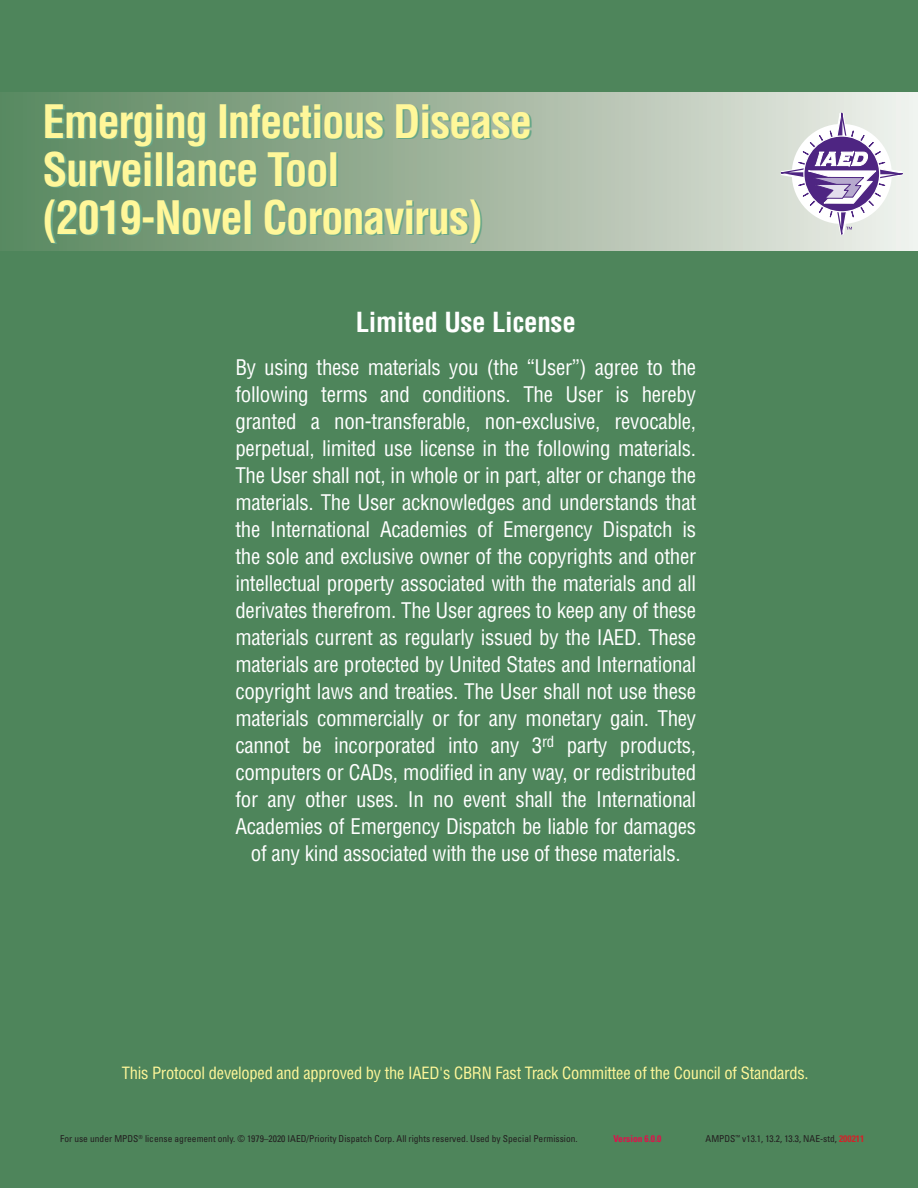
<style>
.page{position:relative;width:918px;height:1188px;background:#4e855b}
.page>*{position:absolute;margin:0;border:0;box-sizing:border-box;transform-origin:0 0}
.t1{font:700 condensed 45px/48px "Helvetica";letter-spacing:-.03em;color:#fff79a}
.t2{font:700 condensed 27px "Helvetica";letter-spacing:-.01em;color:#fff}
.t3{font:condensed 21px/27px "Helvetica";letter-spacing:-.015em;color:#fff;text-align:right}
.t4{font:condensed 16.5px "Helvetica";letter-spacing:-.015em;color:#fff79a}
.t5{font:condensed 15px "Helvetica";color:#fff}
.t6{font:condensed 9.45px "Univers";color:#231f20}
.t7{font:700 condensed 9.45px "Univers";color:#e0104b}
.t8{font:condensed 5.55px "Univers";color:#231f20}
.s1{font-weight:700;color:#d1232a}
</style>
<div class="page">
<div style="left:0;top:93px;width:918px;height:157px;background:linear-gradient(to right,#57845b,#eeece8)"></div>
<svg style="left:780px;top:99px;width:124px;height:137px"></svg>
<h1 class="t1" style="left:43px;top:97px;width:491px">Emerging Infectious Disease<br>Surveillance Tool (2019-Novel Coronavirus(</h1>
<p class="t2" style="left:356px;top:305px;width:222px">Limited Use License</p>
<p class="t3" style="left:235px;top:354px;width:462px">By using these materials you (the “User”) agree to the hereby</p>
<p class="t3" style="left:235px;top:381px;width:75px">following</p>
<p class="t3" style="left:380px;top:381px;width:31px">and</p>
<p class="t3" style="left:422px;top:381px;width:90px">conditions.</p>
<p class="t3" style="left:523px;top:381px;width:31px">The</p>
<p class="t3" style="left:566px;top:381px;width:39px">User</p>
<p class="t3" style="left:616px;top:381px;width:15px">is</p>
<p class="t3" style="left:321px;top:381px;width:48px">terms</p>
<p class="t3" style="left:334px;top:408px;width:138px">non-transferable,</p>
<p class="t3" style="left:235px;top:408px;width:63px">granted</p>
<p class="t3" style="left:235px;top:435px;width:462px">perpetual, limited use license in the following materials.</p>
<p class="t3" style="left:235px;top:462px;width:462px">The User shall not in, whole or in part, alter or change the</p>
<p class="t3" style="left:235px;top:489px;width:462px">materials. The User acknowledges and understands that</p>
<p class="t3" style="left:682px;top:516px;width:15px">is</p>
<p class="t3" style="left:485px;top:408px;width:117px">non-exclusive,</p>
<p class="t3" style="left:615px;top:408px;width:83px">revocable,</p>
<p class="t3" style="left:311px;top:408px;width:11px">a</p>
<p class="t3" style="left:477px;top:516px;width:18px">of</p>
<p class="t3" style="left:235px;top:516px;width:27px">the</p>
<p class="t3" style="left:235px;top:543px;width:462px">the sole and exclusive owner of the copyrights and other</p>
<p class="t3" style="left:235px;top:570px;width:462px">intellectual property associated with the materials and all</p>
<p class="t3" style="left:235px;top:597px;width:462px">derivates therefrom. The User agrees to keep any of these</p>
<p class="t3" style="left:235px;top:624px;width:462px">materials current as regularly issued by the IAED. These</p>
<p class="t3" style="left:235px;top:651px;width:462px">materials are protected by United States and International</p>
<p class="t3" style="left:235px;top:678px;width:462px">copyright laws and treaties. The User shall not use these</p>
<p class="t3" style="left:235px;top:705px;width:462px">materials commercially or for any monetary gain. They</p>
<p class="t3" style="left:620px;top:732px;width:78px">products,</p>
<p class="t3" style="left:270px;top:516px;width:102px">International</p>
<p class="t3" style="left:380px;top:516px;width:89px">Academies</p>
<p class="t3" style="left:503px;top:516px;width:91px">Emergency</p>
<p class="t3" style="left:603px;top:516px;width:72px">Dispatch</p>
<p class="t5" style="left:542px;top:732px;width:14px">rd</p>
<p class="t3" style="left:302px;top:732px;width:21px">be</p>
<p class="t3" style="left:334px;top:732px;width:103px">incorporated</p>
<p class="t3" style="left:448px;top:732px;width:32px">into</p>
<p class="t3" style="left:532px;top:732px;width:12px">3</p>
<p class="t3" style="left:567px;top:732px;width:42px">party</p>
<p class="t3" style="left:235px;top:732px;width:56px">cannot</p>
<p class="t3" style="left:235px;top:759px;width:462px">computers or CADs, modified in any way, or redistributed</p>
<p class="t3" style="left:235px;top:786px;width:462px">for any other uses. In no event shall the International</p>
<p class="t3" style="left:235px;top:813px;width:462px">Academies of Emergency Dispatch be liable for damages</p>
<p class="t3" style="left:251px;top:840px;width:431px">of any kind associated with the use of these materials.</p>
<p class="t3" style="left:491px;top:732px;width:30px">any</p>
<p class="t4" style="left:122px;top:1062px;width:688px">This Protocol developed and approved by the IAED s' CBRN Fast Track Committee of the Council of Standards.</p>
<p class="t8" style="left:139px;top:1134px;width:6px">®</p>
<p class="t6" style="left:60px;top:1133px;width:80px">For use under MPDS</p>
<p class="t6" style="left:145px;top:1133px;width:434px">license agreement only. © 1979–2020 IAED/Priority Dispatch Corp. All rights reserved. Used by Special Permission.</p>
<p class="t7" style="left:613px;top:1133px;width:50px">Version 6.0.0</p>
<p class="t8" style="left:736px;top:1134px;width:6px">™</p>
<p class="t6" style="left:706px;top:1133px;width:32px">AMPDS</p>
<p class="t6" style="left:742px;top:1133px;width:124px">v13.1, 13.2, 13.3, NAE-std, <span class="s1">200211</span></p>
</div>
